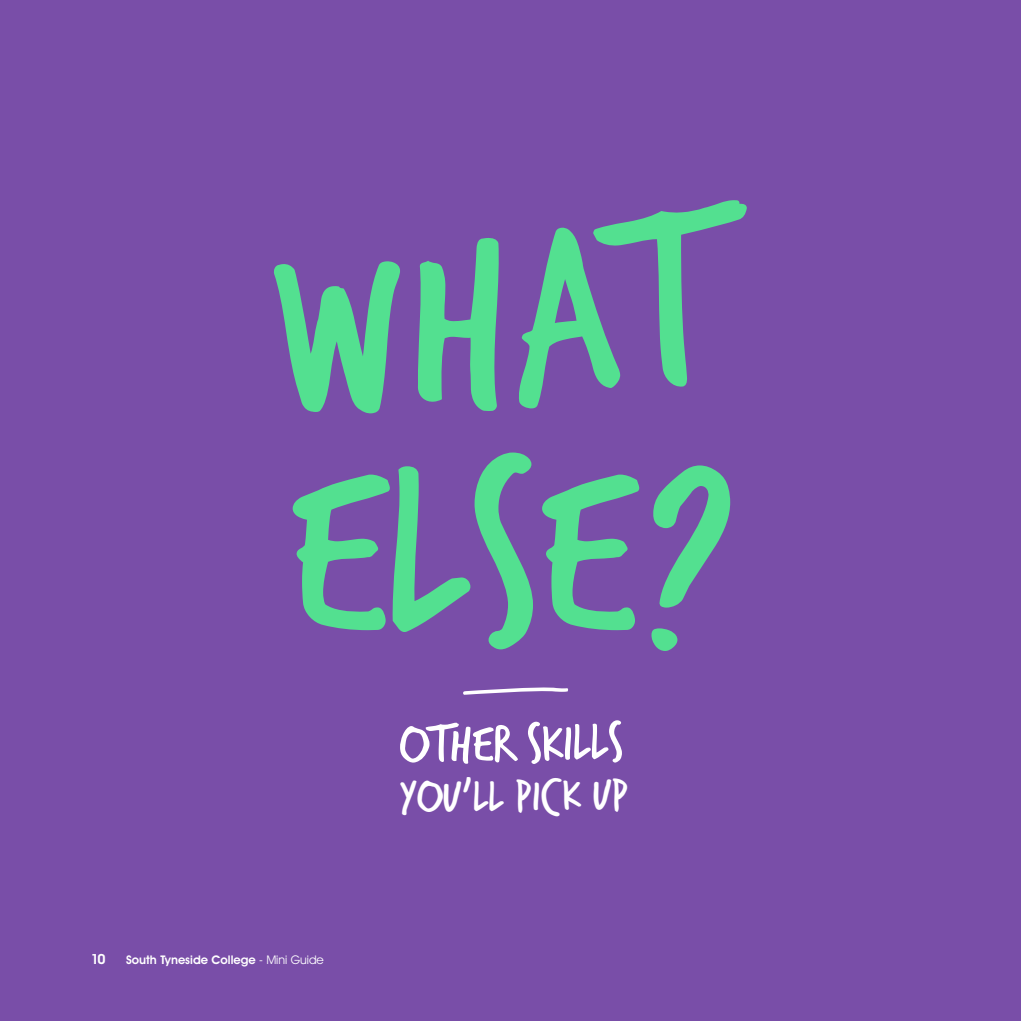
<style>
.page{position:relative;width:1021px;height:1021px;background:#fff}
.page>*{position:absolute;margin:0;border:0;box-sizing:border-box;transform-origin:0 0}
.t1{font:259.6px "Trash Hand STC Regular";color:#53e090}
.t2{font:55.6px "Trash Hand STC Regular";color:#fff}
.t3{font:48px "Trash Hand STC Regular";color:#fff}
.t4{font:600 14px "Avant Garde IT Cby BT";color:#fff}
.t5{font:600 12px "Avant Garde IT Cby BT";color:#fff}
.s1{font-weight:400}
</style>
<div class="page">
<div style="left:0;top:0;width:1020px;height:1020px;background:#794ea8"></div>
<svg style="left:463px;top:687px;width:105px;height:7px"></svg>
<h1 class="t1" style="left:270px;top:207px;width:435px;rotate:-4deg">WHAT</h1>
<h1 class="t1" style="left:291px;top:424px;width:447px">ELSE?</h1>
<h2 class="t2" style="left:399px;top:718px;width:225px;rotate:-1deg">Other skills</h2>
<p class="t4" style="left:91px;top:950px;width:16px">10</p>
<p class="t5" style="left:126px;top:952px;width:199px">South Tyneside College <span class="s1">- Mini Guide</span></p>
<h3 class="t3" style="left:399px;top:773px;width:230px;rotate:-1deg">You’ll pick up</h3>
</div>
